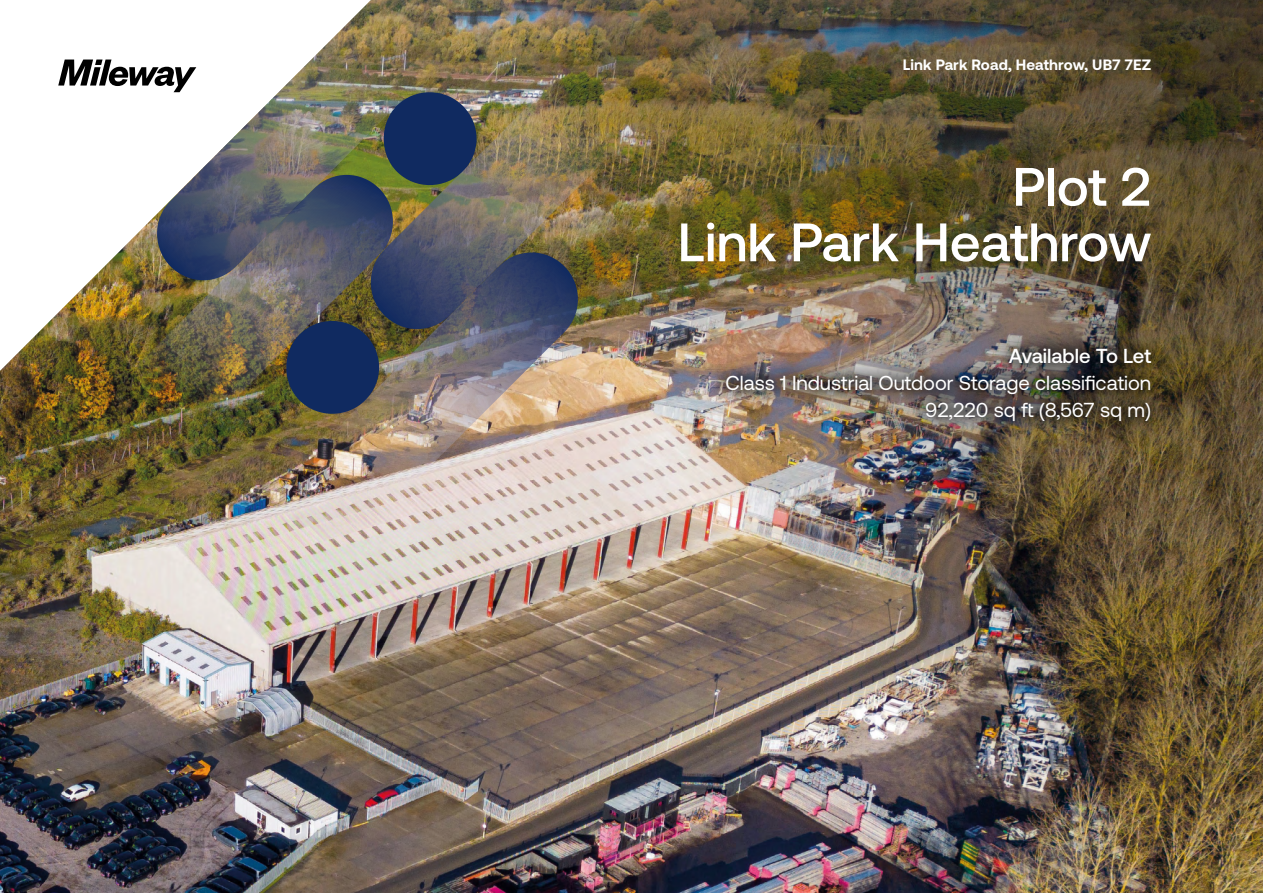
<style>
.page{position:relative;width:1263px;height:893px;background:#fff}
.page>*{position:absolute;margin:0;border:0;box-sizing:border-box;transform-origin:0 0}
.t1{font:500 54px/55.5px "Aeonik";color:#fff;text-align:right}
.t2{font:20.25px/27px "Aeonik";color:#fff;text-align:right}
.t3{font:500 20.25px "Aeonik";color:#fff}
.t4{font:700 15px "Aeonik";letter-spacing:.01em;color:#fff}
</style>
<div class="page">
<img style="left:0;top:0;width:457px;height:893px">
<img style="left:457px;top:0;width:806px;height:893px">
<svg style="left:0;top:0;width:152px;height:371px"></svg>
<svg style="left:58px;top:60px;width:94px;height:32px"></svg>
<div style="left:709px;top:330px;width:459px;height:108px;background:#000;opacity:.75"></div>
<img style="left:444px;top:47px;width:214px;height:287px">
<img style="left:152px;top:0;width:292px;height:252px">
<img style="left:106px;top:175px;width:292px;height:286px">
<img style="left:291px;top:252px;width:292px;height:287px">
<p class="t4" style="left:903px;top:56px;width:250px">Link Park Road, Heathrow, UB7 7EZ</p>
<h1 class="t1" style="left:678px;top:159px;width:475px">Plot 2<br>Link Park Heathrow</h1>
<p class="t3" style="left:1009px;top:345px;width:143px">Available To Let</p>
<p class="t2" style="left:726px;top:370px;width:427px">Class 1 Industrial Outdoor Storage classification<br>92,220 sq ft (8,567 sq m)</p>
</div>
